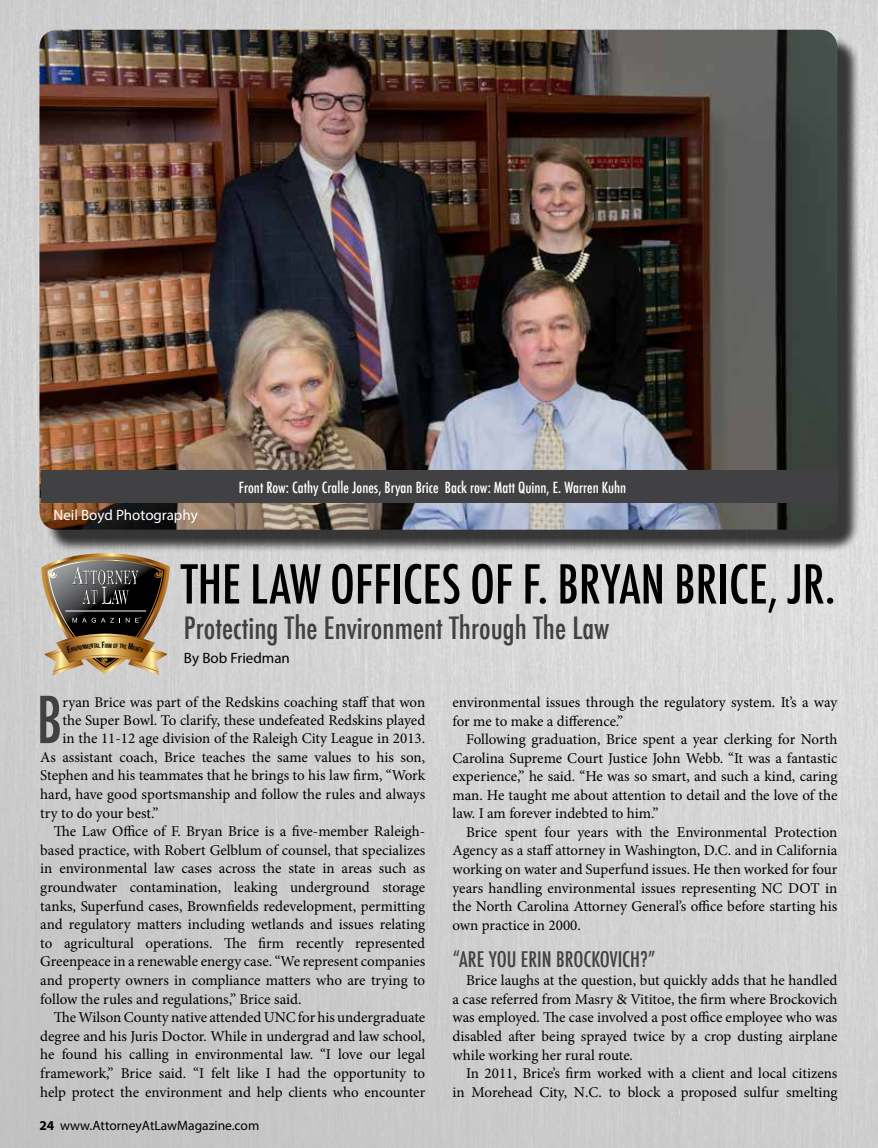
<style>
.page{position:relative;width:878px;height:1148px;background:#fff}
.page>*{position:absolute;margin:0;border:0;box-sizing:border-box;transform-origin:0 0}
.t1{font:500 condensed 62.7px "Futura";color:#414042}
.t2{font:500 condensed 52.05px "Futura";color:#000}
.t3{font:500 condensed 30px "Futura";color:#414042}
.t4{font:500 condensed 21px "Futura";color:#414042}
.t5{font:15px/18.6px "Minion Pro";color:#000;text-align:justify}
.t6{font:500 condensed 15px "Futura";color:#fff}
.t7{font:15px "Myriad Pro";color:#fff}
.t8{font:15px "Myriad Pro";color:#000}
.t9{font:13.5px "Myriad Pro";color:#000}
.t10{font:6.3px "Bebas Neue";color:#000}
.s1{font-weight:700}
</style>
<div class="page">
<img style="left:0;top:0;width:878px;height:1148px">
<div style="left:45px;top:36px;width:814px;height:516px;background:#000;opacity:.75"></div>
<img style="left:39px;top:30px;width:798px;height:499px">
<div style="left:41px;top:470px;width:796px;height:33px;background:#414042"></div>
<svg style="left:41px;top:553px;width:129px;height:122px"></svg>
<p class="t7" style="left:53px;top:506px;width:146px">Neil Boyd Photography</p>
<p class="t6" style="left:239px;top:477px;width:389px">Front Row: Cathy Cralle Jones, Bryan Brice Back row: Matt Quinn, E. Warren Kuhn</p>
<p class="t10" style="left:106px;top:642px;width:4px">R</p>
<h2 class="t2" style="left:181px;top:551px;width:656px">THE LAW OFFICES OF F. BRYAN BRICE, JR.</h2>
<h3 class="t3" style="left:184px;top:609px;width:427px">Protecting The Environment Through The Law</h3>
<p class="t8" style="left:184px;top:649px;width:108px">By Bob Friedman</p>
<h1 class="t1" style="left:37px;top:679px;width:27px">B</h1>
<p class="t5" style="left:62px;top:693px;width:364px">ryan Brice was part of the Redskins coaching staff that won</p>
<p class="t5" style="left:62px;top:711px;width:364px">the Super Bowl. To clarify, these undefeated Redskins played</p>
<p class="t5" style="left:62px;top:729px;width:364px">in the 11-12 age division of the Raleigh City League in 2013.</p>
<p class="t5" style="left:40px;top:747px;width:386px">As assistant coach, Brice teaches the same values to his son,</p>
<p class="t5" style="left:40px;top:766px;width:386px">Stephen and his teammates that he brings to his law firm, “Work</p>
<p class="t5" style="left:40px;top:785px;width:386px">hard, have good sportsmanship and follow the rules and always</p>
<p class="t5" style="left:40px;top:803px;width:120px">try to do your best.”</p>
<p class="t5" style="left:54px;top:822px;width:373px">The Law Office of F. Bryan Brice is a five-member Raleigh-</p>
<p class="t5" style="left:40px;top:840px;width:386px">based practice, with Robert Gelblum of counsel, that specializes</p>
<p class="t5" style="left:40px;top:859px;width:386px">in environmental law cases across the state in areas such as</p>
<p class="t5" style="left:40px;top:878px;width:386px">groundwater contamination, leaking underground storage</p>
<p class="t5" style="left:40px;top:896px;width:386px">tanks, Superfund cases, Brownfields redevelopment, permitting</p>
<p class="t5" style="left:40px;top:915px;width:386px">and regulatory matters including wetlands and issues relating</p>
<p class="t5" style="left:40px;top:933px;width:386px">to agricultural operations. The firm recently represented</p>
<p class="t5" style="left:40px;top:952px;width:386px">Greenpeace in a renewable energy case. “We represent companies</p>
<p class="t5" style="left:40px;top:971px;width:386px">and property owners in compliance matters who are trying to</p>
<p class="t5" style="left:40px;top:989px;width:263px">follow the rules and regulations,” Brice said.</p>
<p class="t5" style="left:54px;top:1008px;width:373px">The Wilson County native attended UNC for his undergraduate</p>
<p class="t5" style="left:40px;top:1026px;width:386px">degree and his Juris Doctor. While in undergrad and law school,</p>
<p class="t5" style="left:40px;top:1045px;width:386px">he found his calling in environmental law. “I love our legal</p>
<p class="t5" style="left:40px;top:1064px;width:386px">framework,” Brice said. “I felt like I had the opportunity to</p>
<p class="t5" style="left:40px;top:1082px;width:386px">help protect the environment and help clients who encounter</p>
<p class="t9" style="left:39px;top:1116px;width:221px"><span class="s1">24</span> www.AttorneyAtLawMagazine.com</p>
<p class="t5" style="left:452px;top:693px;width:386px">environmental issues through the regulatory system. It’s a way for me to make a difference.”</p>
<p class="t5" style="left:452px;top:730px;width:386px;text-indent:14px">Following graduation, Brice spent a year clerking for North Carolina Supreme Court Justice John Webb. “It was a fantastic experience,” he said. “He was so smart, and such a kind, caring man. He taught me about attention to detail and the love of the law. I am forever indebted to him.”</p>
<p class="t5" style="left:452px;top:823px;width:386px;text-indent:14px">Brice spent four years with the Environmental Protection Agency as a staff attorney in Washington, D.C. and in California working on water and Superfund issues. He then worked for four years handling environmental issues representing NC DOT in the North Carolina Attorney General’s office before starting his own practice in 2000.</p>
<h3 class="t4" style="left:452px;top:945px;width:205px">“ARE YOU ERIN BROCKOVICH?”</h3>
<p class="t5" style="left:452px;top:971px;width:386px;text-indent:14px">Brice laughs at the question, but quickly adds that he handled a case referred from Masry &amp; Vititoe, the firm where Brockovich was employed. The case involved a post office employee who was disabled after being sprayed twice by a crop dusting airplane while working her rural route.</p>
<p class="t5" style="left:452px;top:1064px;width:386px;text-align:right">In 2011, Brice’s firm worked with a client and local citizens in Morehead City, N.C. to block a proposed sulfur smelting</p>
</div>
